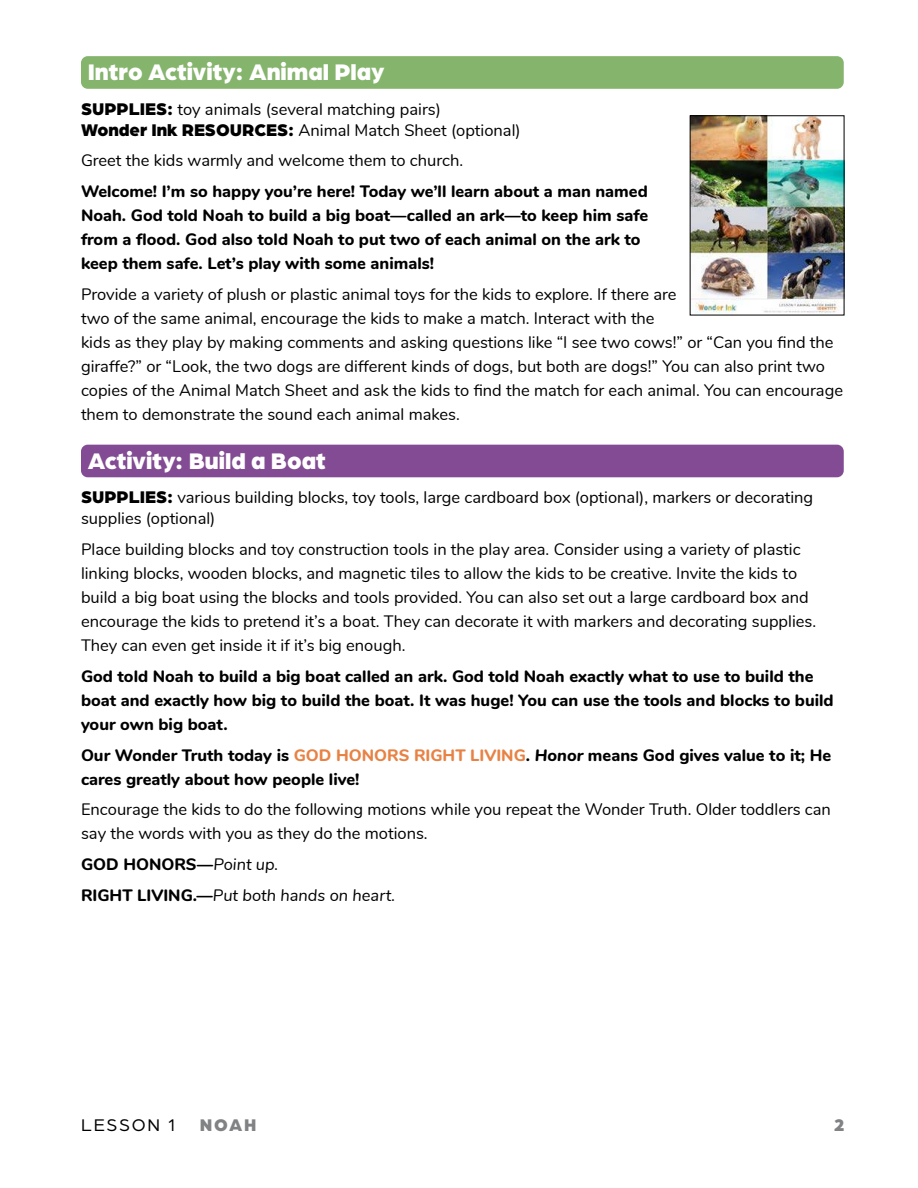
<style>
.page{position:relative;width:918px;height:1188px;background:#fff}
.page>*{position:absolute;margin:0;border:0;box-sizing:border-box;transform-origin:0 0}
.t1{font:900 24px "Arboria";color:#fff}
.t2{font:18px "Arboria";letter-spacing:.1em;color:#000}
.t3{font:900 18px "Arboria";color:#808284}
.t4{font:16.5px/24px "Nunito";color:#000}
.t5{font:800 16.5px/24px "Nunito";color:#000}
.t6{font:italic 16.5px/30.8px "Nunito";color:#000}
.s1{font-family:"Arboria";font-weight:900;font-size:18px}
.s2{color:#e88244}
.s3{font-style:italic}
.s4{font-weight:800;font-style:normal}
</style>
<div class="page">
<div style="left:81px;top:56px;width:763px;height:33px;background:#85b46c;border-radius:7px"></div>
<div style="left:81px;top:445px;width:763px;height:32px;background:#824b93;border-radius:7px"></div>
<img style="left:692px;top:118px;width:150px;height:195px">
<h1 class="t1" style="left:88px;top:62px;width:298px">Intro Activity: Animal Play</h1>
<p class="t4" style="left:81px;top:98px;width:441px;line-height:21px"><span class="s1">SUPPLIES:</span> toy animals (several matching pairs)<br><span class="s1">Wonder Ink RESOURCES:</span> Animal Match Sheet (optional)</p>
<p class="t4" style="left:81px;top:148px;width:384px">Greet the kids warmly and welcome them to church.</p>
<p class="t5" style="left:81px;top:181px;width:569px">Welcome! I’m so happy you’re here! Today we’ll learn about a man named Noah. God told Noah to build a big boat—called an ark—to keep him safe from a flood. God also told Noah to put two of each animal on the ark to keep them safe. Let’s play with some animals!</p>
<p class="t4" style="left:81px;top:281px;width:764px">Provide a variety of plush or plastic animal toys for the kids to explore. If there are<br>two of the same animal, encourage the kids to make a match. Interact with the<br>kids as they play by making comments and asking questions like “I see two cows!” or “Can you find the giraffe?” or “Look, the two dogs are different kinds of dogs, but both are dogs!” You can also print two copies of the Animal Match Sheet and ask the kids to find the match for each animal. You can encourage them to demonstrate the sound each animal makes.</p>
<h1 class="t1" style="left:88px;top:451px;width:239px">Activity: Build a Boat</h1>
<p class="t4" style="left:81px;top:486px;width:734px;line-height:21px"><span class="s1">SUPPLIES:</span> various building blocks, toy tools, large cardboard box (optional), markers or decorating supplies (optional)</p>
<p class="t4" style="left:81px;top:536px;width:737px">Place building blocks and toy construction tools in the play area. Consider using a variety of plastic linking blocks, wooden blocks, and magnetic tiles to allow the kids to be creative. Invite the kids to build a big boat using the blocks and tools provided. You can also set out a large cardboard box and encourage the kids to pretend it’s a boat. They can decorate it with markers and decorating supplies.<br>They can even get inside it if it’s big enough.</p>
<p class="t5" style="left:81px;top:665px;width:754px">God told Noah to build a big boat called an ark. God told Noah exactly what to use to build the boat and exactly how big to build the boat. It was huge! You can use the tools and blocks to build your own big boat.</p>
<p class="t5" style="left:81px;top:744px;width:752px">Our Wonder Truth today is <span class="s2">GOD HONORS RIGHT LIVING</span>. <span class="s3">Honor</span> means God gives value to it; He cares greatly about how people live!</p>
<p class="t4" style="left:81px;top:797px;width:751px">Encourage the kids to do the following motions while you repeat the Wonder Truth. Older toddlers can say the words with you as they do the motions.</p>
<p class="t6" style="left:81px;top:850px;width:316px"><span class="s4">GOD HONORS—</span>Point up.<br><span class="s4">RIGHT LIVING.—</span>Put both hands on heart.</p>
<p class="t2" style="left:81px;top:1114px;width:96px">LESSON 1</p>
<p class="t3" style="left:200px;top:1117px;width:58px">NOAH</p>
<p class="t3" style="left:834px;top:1117px;width:12px">2</p>
</div>
